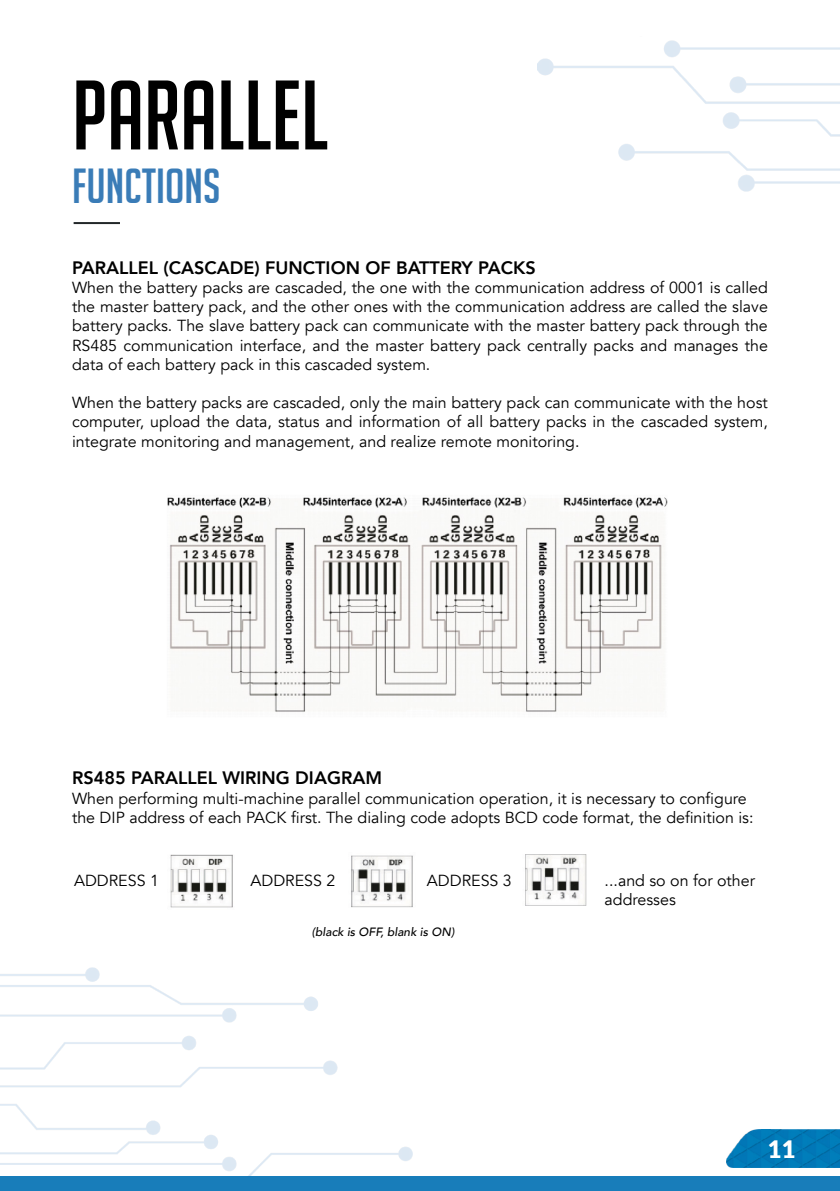
<style>
.page{position:relative;width:840px;height:1191px;background:#fff}
.page>*{position:absolute;margin:0;border:0;box-sizing:border-box;transform-origin:0 0}
.t1{font:96px "Big Noodle Titling";color:#000}
.t2{font:48px "Big Noodle Titling";color:#3a7cb7}
.t3{font:900 24px "Lato";color:#fff}
.t4{font:800 18px "Avenir";color:#000}
.t5{font:16px/19.2px "Avenir";color:#000;text-align:justify}
.t6{font:italic 500 12px "Avenir";color:#000}
</style>
<div class="page">
<div style="left:0;top:1176px;width:839px;height:15px;background:#187dba"></div>
<img style="left:726px;top:1129px;width:113px;height:38px">
<img style="left:537px;top:40px;width:302px;height:152px">
<img style="left:0;top:967px;width:412px;height:209px">
<hr style="left:74px;top:222px;width:46px;height:2px;background:#222729">
<img style="left:167px;top:497px;width:501px;height:215px">
<img style="left:170px;top:854px;width:63px;height:54px">
<img style="left:351px;top:855px;width:62px;height:53px">
<img style="left:525px;top:854px;width:62px;height:52px">
<h1 class="t1" style="left:72px;top:64px;width:257px">PARALLEL</h1>
<h2 class="t2" style="left:72px;top:160px;width:150px">FUNCTIONS</h2>
<p class="t4" style="left:72px;top:253px;width:465px">PARALLEL (CASCADE) FUNCTION OF BATTERY PACKS</p>
<p class="t5" style="left:72px;top:278px;width:697px">When the battery packs are cascaded, the one with the communication address of 0001 is called the master battery pack, and the other ones with the communication address are called the slave battery packs. The slave battery pack can communicate with the master battery pack through the RS485 communication interface, and the master battery pack centrally packs and manages the data of each battery pack in this cascaded system.</p>
<p class="t5" style="left:72px;top:393px;width:697px">When the battery packs are cascaded, only the main battery pack can communicate with the host computer, upload the data, status and information of all battery packs in the cascaded system, integrate monitoring and management, and realize remote monitoring.</p>
<p class="t4" style="left:72px;top:764px;width:311px">RS485 PARALLEL WIRING DIAGRAM</p>
<p class="t5" style="left:72px;top:788px;width:682px">When performing multi-machine parallel communication operation, it is necessary to configure the DIP address of each PACK first. The dialing code adopts BCD code format, the definition is:</p>
<p class="t5" style="left:74px;top:871px;width:86px">ADDRESS 1</p>
<p class="t5" style="left:250px;top:871px;width:86px">ADDRESS 2</p>
<p class="t5" style="left:427px;top:871px;width:86px">ADDRESS 3</p>
<p class="t5" style="left:604px;top:871px;width:152px">...and so on for other addresses</p>
<p class="t6" style="left:312px;top:925px;width:144px">(black is OFF, blank is ON)</p>
<h3 class="t3" style="left:767px;top:1131px;width:29px">11</h3>
</div>
